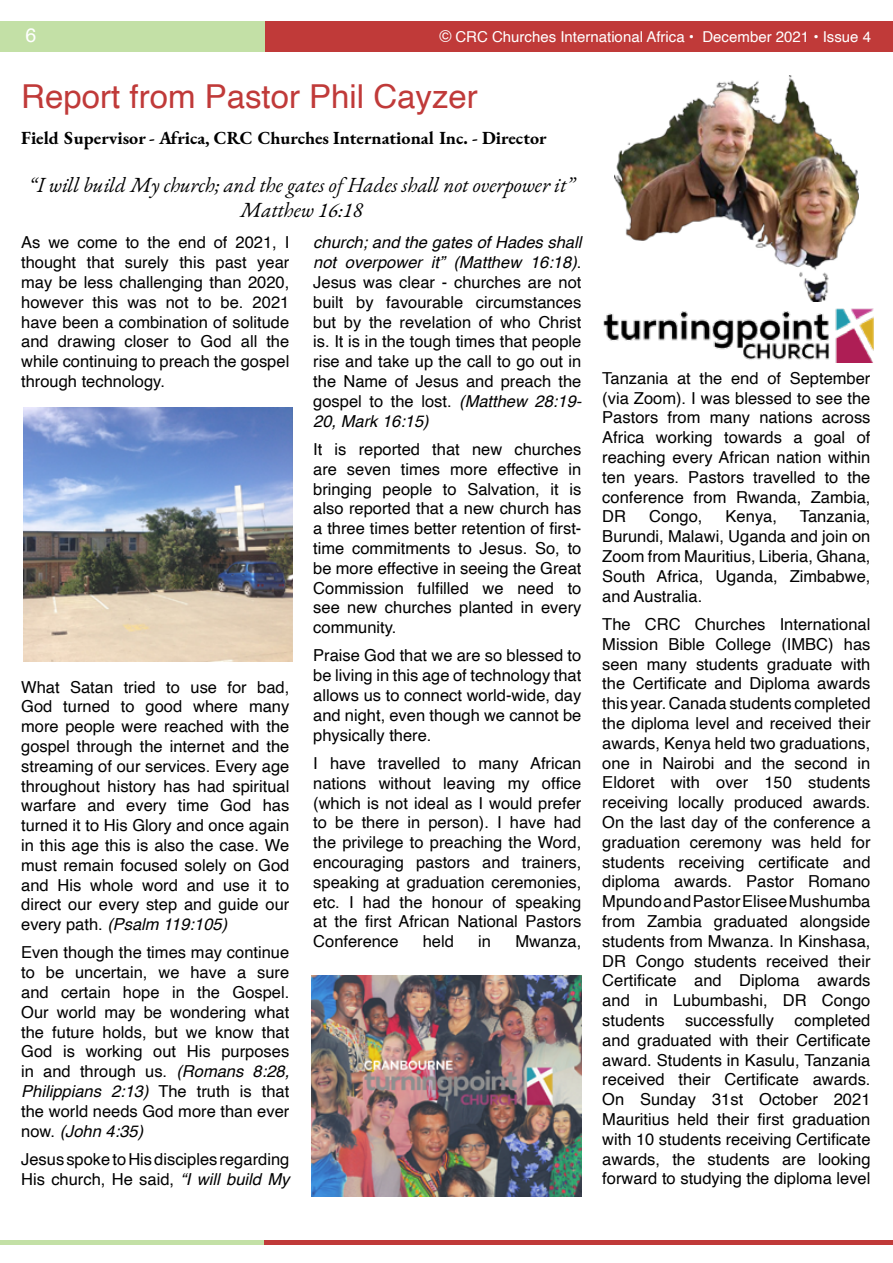
<style>
.page{position:relative;width:893px;height:1263px;background:#fff}
.page>*{position:absolute;margin:0;border:0;box-sizing:border-box;transform-origin:0 0}
.t1{font:33px "Helvetica";color:#c03a39}
.t2{font:italic 21px/25.2px "EB Garamond";color:#000;text-align:center}
.t3{font:19.5px "Helvetica";color:#fff}
.t4{font:18px "EB Garamond";color:#000}
.t5{font:16.5px/19.8px "Helvetica";color:#000;text-align:justify}
.t6{font:15px "Helvetica";color:#fff}
.s1{font-size:16.5px}
.s2{font-style:italic}
</style>
<div class="page">
<div style="left:265px;top:21px;width:628px;height:30px;background:#c03a39"></div>
<div style="left:0;top:21px;width:265px;height:30px;background:#c3e0a6"></div>
<hr style="left:264px;top:1240px;width:629px;height:4px;background:#c03a39">
<hr style="left:0;top:1240px;width:264px;height:4px;background:#c3e0a6">
<img style="left:23px;top:407px;width:269px;height:254px">
<img style="left:604px;top:308px;width:269px;height:54px">
<img style="left:312px;top:975px;width:269px;height:222px">
<img style="left:615px;top:75px;width:243px;height:227px">
<p class="t3" style="left:25px;top:20px;width:12px">6</p>
<p class="t6" style="left:439px;top:26px;width:433px"><span class="s1">©</span> CRC Churches International Africa • December 2021 • Issue 4</p>
<h1 class="t1" style="left:21px;top:71px;width:458px">Report from Pastor Phil Cayzer</h1>
<p class="t4" style="left:21px;top:126px;width:527px">Field Supervisor - Africa, CRC Churches International Inc. - Director</p>
<p class="t2" style="left:29px;top:172px;width:547px">“I will build My church; and the gates of Hades shall not overpower it”<br>Matthew 16:18</p>
<p class="t5" style="left:21px;top:233px;width:270px">As we come to the end of 2021, I thought that surely this past year may be less challenging than 2020, however this was not to be. 2021 have been a combination of solitude and drawing closer to God all the while continuing to preach the gospel through technology.</p>
<p class="t5" style="left:21px;top:677px;width:270px">What Satan tried to use for bad, God turned to good where many more people were reached with the gospel through the internet and the streaming of our services. Every age throughout history has had spiritual warfare and every time God has turned it to His Glory and once again in this age this is also the case. We must remain focused solely on God and His whole word and use it to direct our every step and guide our every path. <span class="s2">(Psalm 119:105)</span></p>
<p class="t5" style="left:21px;top:943px;width:270px">Even though the times may continue to be uncertain, we have a sure and certain hope in the Gospel.<br>Our world may be wondering what the future holds, but we know that God is working out His purposes in and through us. <span class="s2">(Romans 8:28, Philippians 2:13)</span> The truth is that the world needs God more than ever now. <span class="s2">(John 4:35)</span></p>
<p class="t5" style="left:21px;top:1150px;width:270px">Jesus spoke to His disciples regarding<br>His church, He said, <span class="s2">“I will build My</span></p>
<p class="t5" style="left:313px;top:233px;width:270px"><span class="s2">church; and the gates of Hades shall not overpower it” (Matthew 16:18)</span>.<br>Jesus was clear - churches are not built by favourable circumstances but by the revelation of who Christ is. It is in the tough times that people rise and take up the call to go out in the Name of Jesus and preach the gospel to the lost. <span class="s2">(Matthew 28:19- 20, Mark 16:15)</span></p>
<p class="t5" style="left:313px;top:440px;width:270px">It is reported that new churches are seven times more effective in bringing people to Salvation, it is also reported that a new church has a three times better retention of first&shy;time commitments to Jesus. So, to be more effective in seeing the Great Commission fulfilled we need to see new churches planted in every community.</p>
<p class="t5" style="left:313px;top:646px;width:270px">Praise God that we are so blessed to be living in this age of technology that allows us to connect world-wide, day and night, even though we cannot be physically there.</p>
<p class="t5" style="left:313px;top:754px;width:270px">I have travelled to many African nations without leaving my office (which is not ideal as I would prefer to be there in person). I have had the privilege to preaching the Word, encouraging pastors and trainers, speaking at graduation ceremonies, etc. I had the honour of speaking at the first African National Pastors Conference</p>
<p class="t5" style="left:423px;top:932px;width:33px">held</p>
<p class="t5" style="left:478px;top:932px;width:14px">in</p>
<p class="t5" style="left:515px;top:932px;width:68px">Mwanza,</p>
<p class="t5" style="left:602px;top:369px;width:270px">Tanzania at the end of September (via Zoom). I was blessed to see the Pastors from many nations across Africa working towards a goal of reaching every African nation within ten years. Pastors travelled to the conference from Rwanda, Zambia, DR</p>
<p class="t5" style="left:649px;top:507px;width:55px">Congo,</p>
<p class="t5" style="left:726px;top:507px;width:53px">Kenya,</p>
<p class="t5" style="left:602px;top:507px;width:270px;text-indent:198px">Tanzania, Burundi, Malawi, Uganda and join on Zoom from Mauritius, Liberia, Ghana, South Africa, Uganda, Zimbabwe, and Australia.</p>
<p class="t5" style="left:602px;top:615px;width:270px">The CRC Churches International Mission Bible College (IMBC) has seen many students graduate with the Certificate and Diploma awards this year. Canada students completed the diploma level and received their awards, Kenya held two graduations, one in Nairobi and the second in Eldoret with over 150 students receiving locally produced awards.<br>On the last day of the conference a graduation ceremony was held for students receiving certificate and diploma awards. Pastor Romano Mpundo and Pastor Elisee Mushumba from Zambia graduated alongside students from Mwanza. In Kinshasa, DR Congo students received their Certificate and Diploma awards and in Lubumbashi, DR Congo students successfully completed and graduated with their Certificate award. Students in Kasulu, Tanzania received their Certificate awards.<br>On Sunday 31st October 2021<br>Mauritius held their first graduation with 10 students receiving Certificate awards, the students are looking forward to studying the diploma level</p>
</div>
